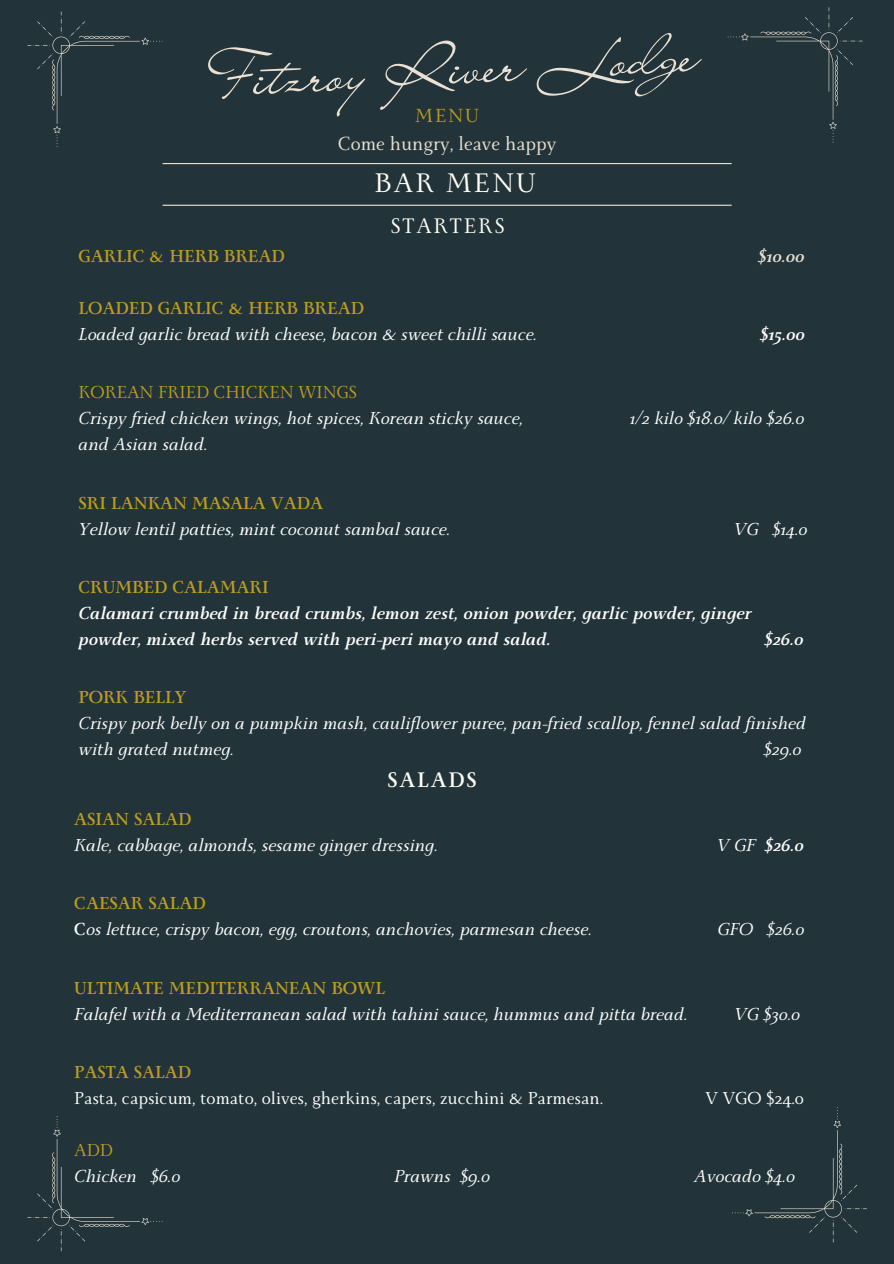
<style>
.page{position:relative;width:894px;height:1264px;background:#fff}
.page>*{position:absolute;margin:0;border:0;box-sizing:border-box;transform-origin:0 0}
.t1{font:57.9px "Liana";color:#eae1d4}
.t2{font:29.85px "Monterchi Serif";letter-spacing:.08em;color:#fffff6}
.t3{font:23.4px "Monterchi Serif";letter-spacing:.08em;color:#fffff6}
.t4{font:700 23.4px "Monterchi Serif";letter-spacing:.08em;color:#fffff6}
.t5{font:21px "Monterchi Serif";color:#eae1d4}
.t6{font:21px "Monterchi Serif";color:#bc9c22}
.t7{font:italic 19.35px/26px "Monterchi Serif";color:#fff}
.t8{font:italic 700 19.35px/26px "Monterchi Serif";color:#fff}
.t9{font:700 19.35px "Monterchi Serif";color:#bc9c22}
.t10{font:19.35px "Monterchi Serif";color:#fff}
.t11{font:19.35px "Monterchi Serif";color:#bc9c22}
.t12{font:italic 700 19.35px "Monterchi Serif";color:#eae1d4}
.s1{font-weight:400}
.s2{font-weight:700;font-style:normal}
</style>
<div class="page">
<div style="left:0;top:0;width:893px;height:1263px;background:#223439"></div>
<hr style="left:162px;top:205px;width:569px;height:1px;background:#eae1d4">
<hr style="left:162px;top:163px;width:569px;height:1px;background:#eae1d4">
<svg style="left:727px;top:7px;width:135px;height:135px"></svg>
<svg style="left:732px;top:1107px;width:134px;height:135px"></svg>
<svg style="left:28px;top:12px;width:134px;height:135px"></svg>
<svg style="left:28px;top:1116px;width:134px;height:135px"></svg>
<p class="t1" style="left:202px;top:41px;width:497px;rotate:-3deg">Fitzroy River Lodge</p>
<p class="t5" style="left:338px;top:133px;width:219px">Come hungry, leave happy</p>
<p class="t2" style="left:374px;top:168px;width:163px">BAR MENU</p>
<p class="t6" style="left:415px;top:105px;width:65px">MENU</p>
<p class="t3" style="left:391px;top:214px;width:115px">STARTERS</p>
<p class="t9" style="left:79px;top:246px;width:208px">GARLIC &amp; HERB BREAD</p>
<p class="t12" style="left:758px;top:246px;width:48px">$10.00</p>
<p class="t9" style="left:79px;top:298px;width:287px">LOADED GARLIC &amp; HERB BREAD</p>
<p class="t7" style="left:79px;top:324px;width:460px">Loaded garlic bread with cheese, bacon &amp; sweet chilli sauce.</p>
<p class="t8" style="left:760px;top:324px;width:46px">$15.00</p>
<p class="t11" style="left:79px;top:383px;width:280px">KOREAN FRIED CHICKEN WINGS</p>
<p class="t7" style="left:79px;top:408px;width:446px">Crispy fried chicken wings, hot spices, Korean sticky sauce,</p>
<p class="t7" style="left:629px;top:408px;width:176px">1/2 kilo $18.0/ kilo $26.0</p>
<p class="t7" style="left:79px;top:434px;width:130px">and Asian salad.</p>
<p class="t9" style="left:79px;top:493px;width:246px">SRI LANKAN MASALA VADA</p>
<p class="t7" style="left:79px;top:518px;width:373px">Yellow lentil patties, mint coconut sambal sauce.</p>
<p class="t7" style="left:733px;top:518px;width:75px">VG $14.0</p>
<p class="t9" style="left:79px;top:577px;width:192px">CRUMBED CALAMARI</p>
<p class="t8" style="left:79px;top:603px;width:674px">Calamari crumbed in bread crumbs, lemon zest, onion powder, garlic powder, ginger powder, mixed herbs served with peri-peri mayo and salad.</p>
<p class="t8" style="left:764px;top:629px;width:40px">$26.0</p>
<p class="t9" style="left:79px;top:687px;width:109px">PORK BELLY</p>
<p class="t7" style="left:79px;top:713px;width:728px">Crispy pork belly on a pumpkin mash, cauliflower puree, pan-fried scallop, fennel salad finished with grated nutmeg.</p>
<p class="t7" style="left:763px;top:739px;width:39px">$29.0</p>
<p class="t4" style="left:387px;top:767px;width:90px">SALADS</p>
<p class="t9" style="left:74px;top:809px;width:118px">ASIAN SALAD</p>
<p class="t7" style="left:74px;top:834px;width:365px">Kale, cabbage, almonds, sesame ginger dressing.</p>
<p class="t8" style="left:716px;top:834px;width:88px"><span class="s1">V GF</span> $26.0</p>
<p class="t9" style="left:74px;top:893px;width:133px">CAESAR SALAD</p>
<p class="t7" style="left:74px;top:919px;width:519px"><span class="s2">C</span>os lettuce, crispy bacon, egg, croutons, anchovies, parmesan cheese.</p>
<p class="t7" style="left:717px;top:919px;width:88px">GFO $26.0</p>
<p class="t9" style="left:74px;top:978px;width:312px">ULTIMATE MEDITERRANEAN BOWL</p>
<p class="t7" style="left:74px;top:1003px;width:614px">Falafel with a Mediterranean salad with tahini sauce, hummus and pitta bread.</p>
<p class="t7" style="left:733px;top:1003px;width:68px">VG $30.0</p>
<p class="t9" style="left:74px;top:1062px;width:118px">PASTA SALAD</p>
<p class="t10" style="left:74px;top:1088px;width:530px">Pasta, capsicum, tomato, olives, gherkins, capers, zucchini &amp; Parmesan.</p>
<p class="t10" style="left:705px;top:1088px;width:100px">V VGO $24.0</p>
<p class="t11" style="left:74px;top:1140px;width:40px">ADD</p>
<p class="t7" style="left:74px;top:1165px;width:107px">Chicken $6.0</p>
<p class="t7" style="left:394px;top:1165px;width:97px">Prawns $9.0</p>
<p class="t7" style="left:694px;top:1165px;width:102px">Avocado $4.0</p>
</div>
